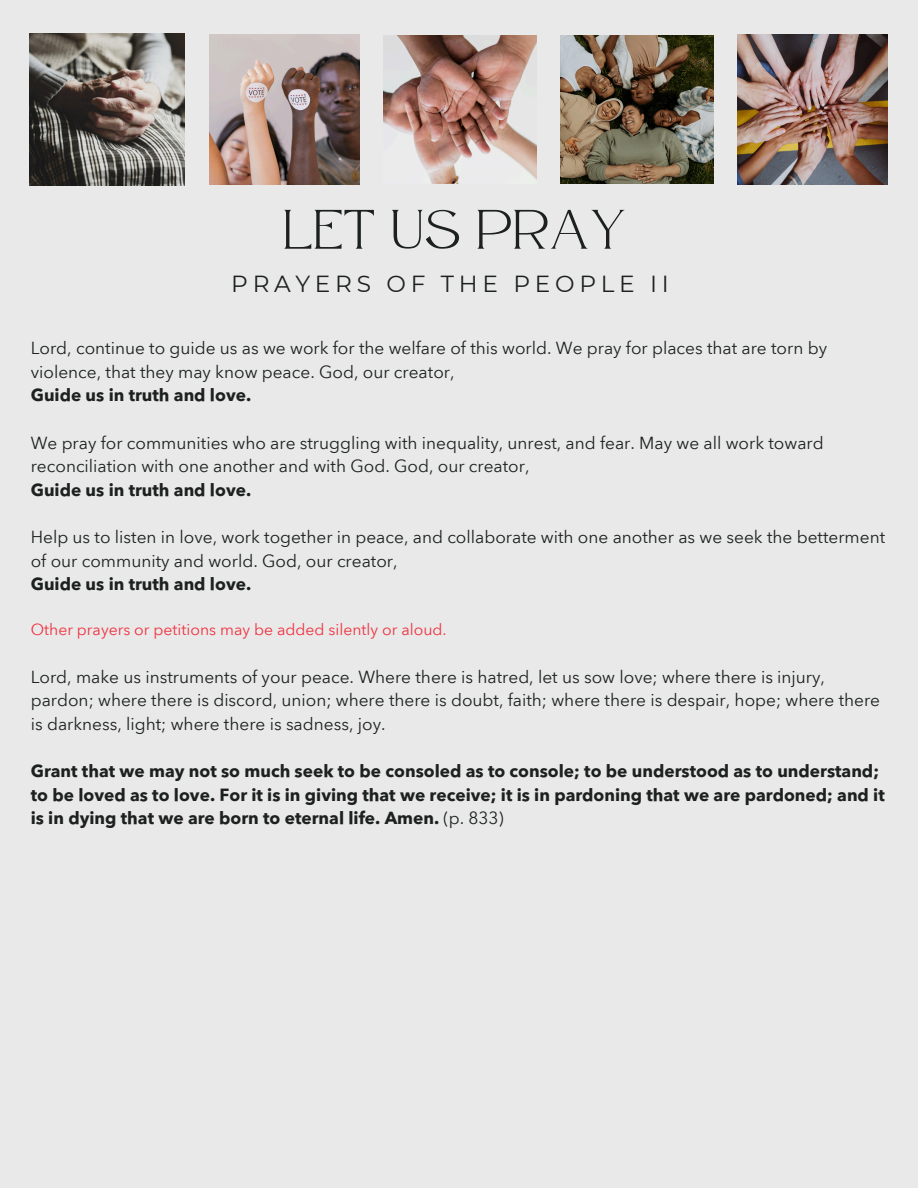
<style>
.page{position:relative;width:918px;height:1188px;background:#e9e9e9}
.page>*{position:absolute;margin:0;border:0;box-sizing:border-box;transform-origin:0 0}
.t1{font:55.5px "Atteron";letter-spacing:.015em;color:#1c2120}
.t2{font:23.25px "Montserrat";letter-spacing:.2em;color:#1c2120}
.t3{font:17.25px/23.7px "Avenir Next Arabic";color:#1c2120}
.t4{font:700 17.25px/23.7px "Avenir Next Arabic";color:#1c2120}
.t5{font:15.75px "Avenir Next Arabic";color:#ef3340}
.s1{font-weight:400}
</style>
<div class="page">
<img style="left:29px;top:34px;width:156px;height:152px">
<img style="left:209px;top:34px;width:150px;height:151px">
<img style="left:383px;top:35px;width:153px;height:149px">
<img style="left:560px;top:35px;width:153px;height:149px">
<img style="left:738px;top:34px;width:149px;height:151px">
<h1 class="t1" style="left:283px;top:197px;width:345px">LET US PRAY</h1>
<h2 class="t2" style="left:231px;top:269px;width:439px">PRAYERS OF THE PEOPLE II</h2>
<p class="t3" style="left:31px;top:336px;width:798px">Lord, continue to guide us as we work for the welfare of this world. We pray for places that are torn by violence, that they may know peace. God, our creator,</p>
<p class="t4" style="left:31px;top:384px;width:222px">Guide us in truth and love.</p>
<p class="t3" style="left:31px;top:431px;width:794px">We pray for communities who are struggling with inequality, unrest, and fear. May we all work toward reconciliation with one another and with God. God, our creator,</p>
<p class="t4" style="left:31px;top:478px;width:222px">Guide us in truth and love.</p>
<p class="t3" style="left:31px;top:525px;width:856px">Help us to listen in love, work together in peace, and collaborate with one another as we seek the betterment of our community and world. God, our creator,</p>
<p class="t4" style="left:31px;top:573px;width:222px">Guide us in truth and love.</p>
<p class="t5" style="left:31px;top:621px;width:417px">Other prayers or petitions may be added silently or aloud.</p>
<p class="t3" style="left:31px;top:665px;width:851px">Lord, make us instruments of your peace. Where there is hatred, let us sow love; where there is injury, pardon; where there is discord, union; where there is doubt, faith; where there is despair, hope; where there is darkness, light; where there is sadness, joy.</p>
<p class="t4" style="left:31px;top:759px;width:856px">Grant that we may not so much seek to be consoled as to console; to be understood as to understand; to be loved as to love. For it is in giving that we receive; it is in pardoning that we are pardoned; and it is in dying that we are born to eternal life. Amen. <span class="s1">(p. 833)</span></p>
</div>
